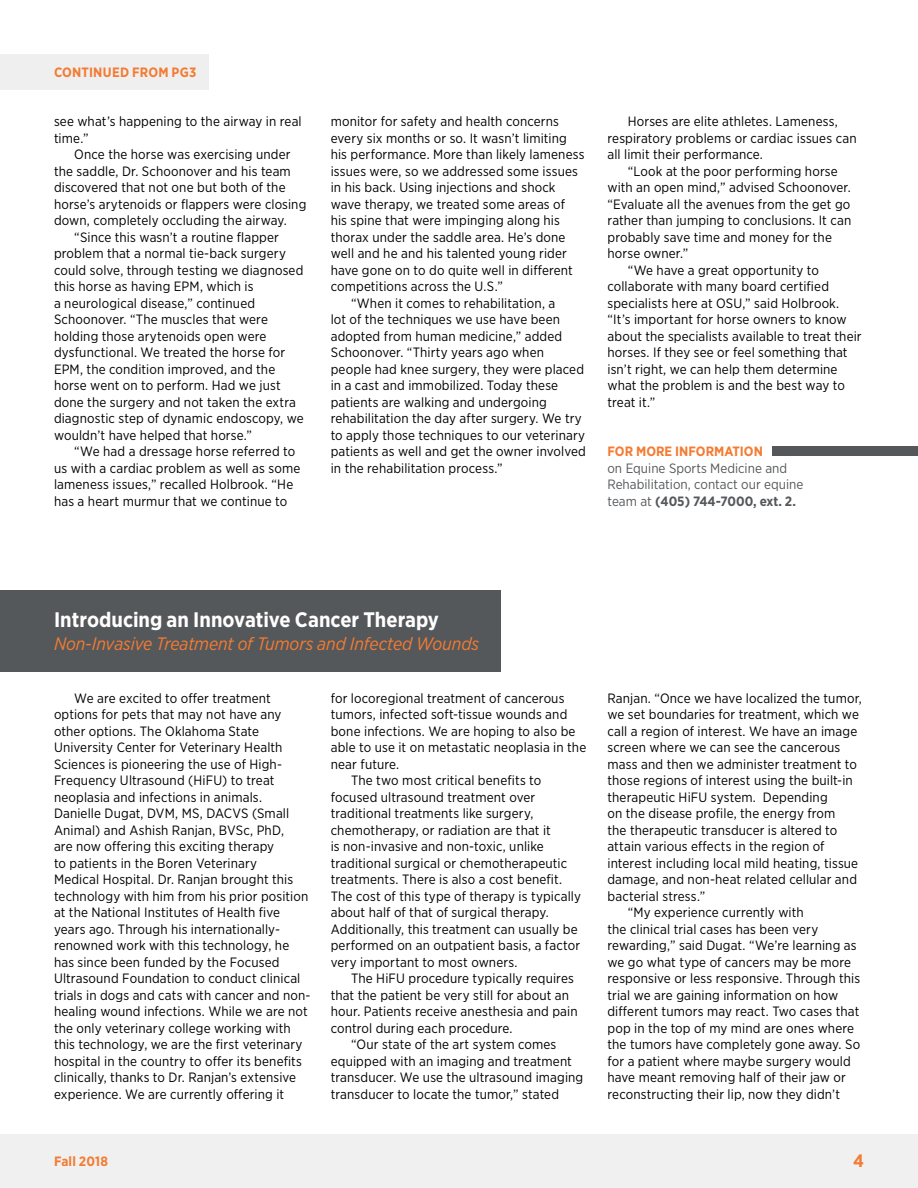
<style>
.page{position:relative;width:918px;height:1188px;background:#fff}
.page>*{position:absolute;margin:0;border:0;box-sizing:border-box;transform-origin:0 0}
.text_DECK{font:700 21px "Gotham Narrow";color:#fff}
.text_DECK-2{font:italic 18px "Gotham Narrow";letter-spacing:-.005em;color:#f47b32}
.t1{font:700 18px "Gotham Narrow";color:#f47b32}
.text_BODY{font:13.5px/16.5px "Gotham Narrow";letter-spacing:.01em;color:#000}
.t2{font:13.5px/16.5px "Gotham Narrow";color:#55585b}
.t3{font:700 13.5px "Gotham Narrow";color:#f47b32}
.t4{font:700 13.5px "Gotham Narrow";letter-spacing:.02em;color:#f47b32}
.s1{font-weight:700}
</style>
<div class="page">
<div style="left:0;top:1134px;width:918px;height:54px;background:#efeff0"></div>
<div style="left:773px;top:446px;width:145px;height:10px;background:#55585b"></div>
<div style="left:0;top:54px;width:208px;height:36px;background:#efeff0"></div>
<div style="left:0;top:590px;width:500px;height:82px;background:#55585b"></div>
<p class="t4" style="left:54px;top:63px;width:144px">CONTINUED FROM PG3</p>
<p class="text_BODY" style="left:54px;top:113px;width:249px">see what’s happening to the airway in real time.”</p>
<p class="text_BODY" style="left:54px;top:146px;width:254px;text-indent:20px">Once the horse was exercising under the saddle, Dr. Schoonover and his team discovered that not one but both of the horse’s arytenoids or flappers were closing down, completely occluding the airway.</p>
<p class="text_BODY" style="left:54px;top:229px;width:251px;text-indent:20px">“Since this wasn’t a routine flapper problem that a normal tie-back surgery could solve, through testing we diagnosed this horse as having EPM, which is<br>a neurological disease,” continued Schoonover. “The muscles that were holding those arytenoids open were dysfunctional. We treated the horse for EPM, the condition improved, and the horse went on to perform. Had we just done the surgery and not taken the extra diagnostic step of dynamic endoscopy, we wouldn’t have helped that horse.”</p>
<p class="text_BODY" style="left:54px;top:443px;width:248px;text-indent:20px">“We had a dressage horse referred to us with a cardiac problem as well as some lameness issues,” recalled Holbrook. “He has a heart murmur that we continue to</p>
<p class="text_BODY" style="left:331px;top:113px;width:255px">monitor for safety and health concerns every six months or so. It wasn’t limiting his performance. More than likely lameness issues were, so we addressed some issues in his back. Using injections and shock wave therapy, we treated some areas of his spine that were impinging along his thorax under the saddle area. He’s done well and he and his talented young rider have gone on to do quite well in different competitions across the U.S.”</p>
<p class="text_BODY" style="left:331px;top:295px;width:257px;text-indent:20px">“When it comes to rehabilitation, a<br>lot of the techniques we use have been adopted from human medicine,” added Schoonover. “Thirty years ago when people had knee surgery, they were placed in a cast and immobilized. Today these patients are walking and undergoing rehabilitation the day after surgery. We try to apply those techniques to our veterinary patients as well and get the owner involved in the rehabilitation process.”</p>
<p class="text_BODY" style="left:608px;top:113px;width:251px;text-indent:20px">Horses are elite athletes. Lameness, respiratory problems or cardiac issues can all limit their performance.</p>
<p class="text_BODY" style="left:608px;top:163px;width:245px;text-indent:20px">“Look at the poor performing horse with an open mind,” advised Schoonover. “Evaluate all the avenues from the get go rather than jumping to conclusions. It can probably save time and money for the horse owner.”</p>
<p class="text_BODY" style="left:608px;top:262px;width:256px;text-indent:20px">“We have a great opportunity to collaborate with many board certified specialists here at OSU,” said Holbrook. “It’s important for horse owners to know about the specialists available to treat their horses. If they see or feel something that isn’t right, we can help them determine what the problem is and the best way to treat it.”</p>
<p class="t3" style="left:608px;top:443px;width:157px">FOR MORE INFORMATION</p>
<p class="t2" style="left:608px;top:459px;width:197px">on Equine Sports Medicine and<br>Rehabilitation, contact our equine team at <span class="s1">(405) 744-7000, ext. 2.</span></p>
<p class="text_DECK" style="left:54px;top:606px;width:387px">Introducing an Innovative Cancer Therapy</p>
<p class="text_DECK-2" style="left:54px;top:632px;width:427px">Non-Invasive Treatment of Tumors and Infected Wounds</p>
<p class="text_BODY" style="left:54px;top:689px;width:258px;text-indent:20px">We are excited to offer treatment options for pets that may not have any other options. The Oklahoma State University Center for Veterinary Health Sciences is pioneering the use of High-Frequency Ultrasound (HiFU) to treat neoplasia and infections in animals.<br>Danielle Dugat, DVM, MS, DACVS (Small Animal) and Ashish Ranjan, BVSc, PhD,<br>are now offering this exciting therapy<br>to patients in the Boren Veterinary<br>Medical Hospital. Dr. Ranjan brought this technology with him from his prior position at the National Institutes of Health five years ago. Through his internationally&shy;renowned work with this technology, he has since been funded by the Focused Ultrasound Foundation to conduct clinical trials in dogs and cats with cancer and non&shy;healing wound infections. While we are not the only veterinary college working with this technology, we are the first veterinary hospital in the country to offer its benefits clinically, thanks to Dr. Ranjan’s extensive experience. We are currently offering it</p>
<p class="text_BODY" style="left:331px;top:689px;width:257px">for locoregional treatment of cancerous tumors, infected soft-tissue wounds and bone infections. We are hoping to also be able to use it on metastatic neoplasia in the near future.</p>
<p class="text_BODY" style="left:331px;top:772px;width:252px;text-indent:20px">The two most critical benefits to focused ultrasound treatment over traditional treatments like surgery, chemotherapy, or radiation are that it<br>is non-invasive and non-toxic, unlike traditional surgical or chemotherapeutic treatments. There is also a cost benefit.<br>The cost of this type of therapy is typically about half of that of surgical therapy.<br>Additionally, this treatment can usually be performed on an outpatient basis, a factor very important to most owners.</p>
<p class="text_BODY" style="left:331px;top:970px;width:248px;text-indent:20px">The HiFU procedure typically requires that the patient be very still for about an hour. Patients receive anesthesia and pain control during each procedure.</p>
<p class="text_BODY" style="left:331px;top:1036px;width:254px;text-indent:20px">“Our state of the art system comes equipped with an imaging and treatment transducer. We use the ultrasound imaging transducer to locate the tumor,” stated</p>
<p class="t3" style="left:54px;top:1152px;width:56px">Fall 2018</p>
<p class="text_BODY" style="left:608px;top:689px;width:256px">Ranjan. “Once we have localized the tumor, we set boundaries for treatment, which we call a region of interest. We have an image screen where we can see the cancerous mass and then we administer treatment to those regions of interest using the built-in therapeutic HiFU system. Depending<br>on the disease profile, the energy from<br>the therapeutic transducer is altered to attain various effects in the region of interest including local mild heating, tissue damage, and non-heat related cellular and bacterial stress.”</p>
<p class="text_BODY" style="left:608px;top:904px;width:254px;text-indent:20px">“My experience currently with<br>the clinical trial cases has been very rewarding,” said Dugat. “We’re learning as we go what type of cancers may be more responsive or less responsive. Through this trial we are gaining information on how different tumors may react. Two cases that pop in the top of my mind are ones where the tumors have completely gone away. So for a patient where maybe surgery would have meant removing half of their jaw or reconstructing their lip, now they didn’t</p>
<p class="t1" style="left:853px;top:1149px;width:12px">4</p>
</div>
